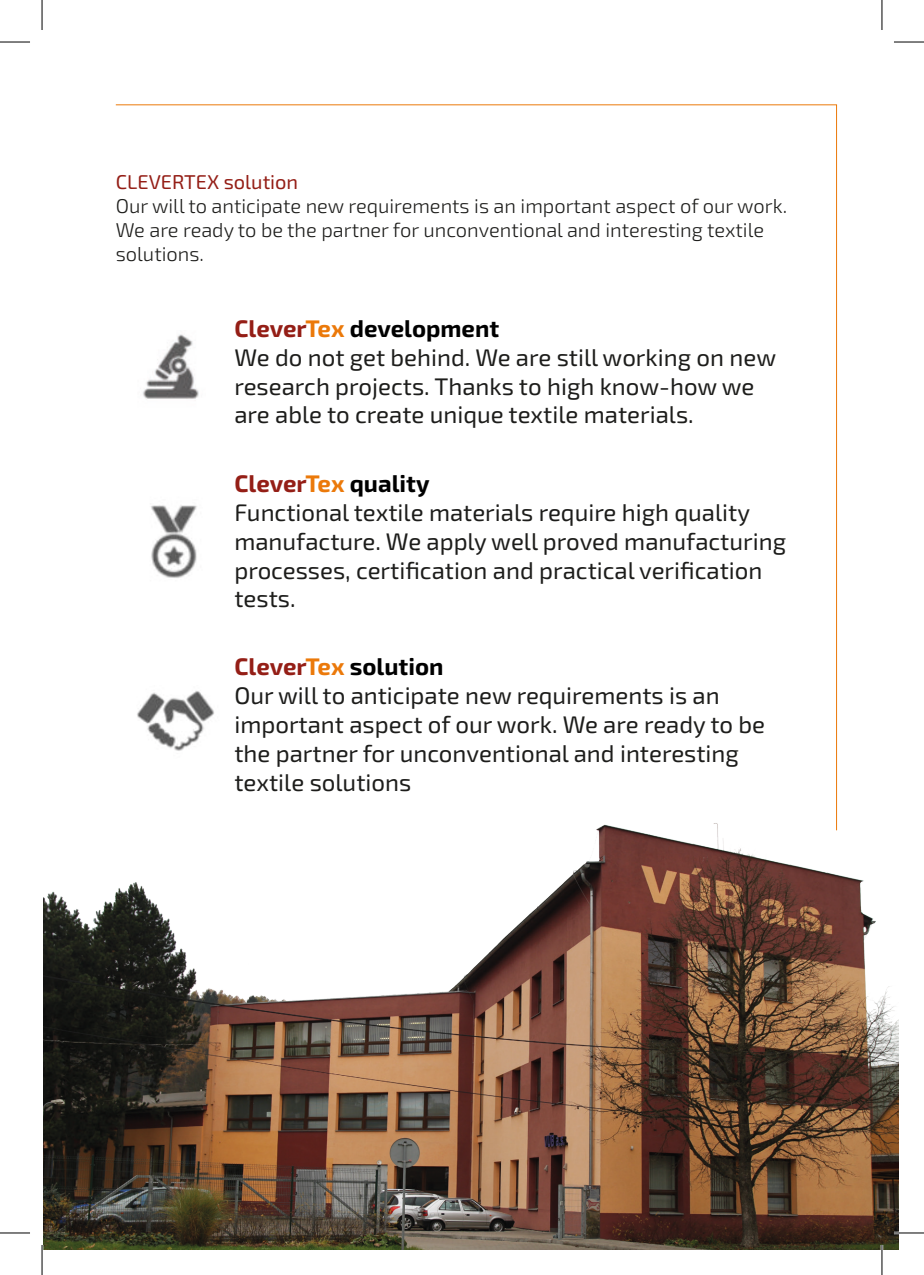
<style>
.page{position:relative;width:924px;height:1275px;background:#fff}
.page>*{position:absolute;margin:0;border:0;box-sizing:border-box;transform-origin:0 0}
.t1{font:24px/28.8px "Exo 2.0";color:#1d1d1b}
.t2{font:700 24px "Exo 2.0";color:#000}
.t3{font:300 20px/24px "Exo 2.0";color:#1d1d1b}
.t4{font:20px "Exo 2.0";color:#941e16}
.s1{color:#941e16}
.s2{color:#eb790a}
</style>
<div class="page">
<img style="left:43px;top:811px;width:855px;height:439px">
<svg style="left:115px;top:104px;width:722px;height:727px"></svg>
<hr style="left:893px;top:1231px;width:30px;height:3px;background:#fff">
<hr style="left:880px;top:1245px;width:2px;height:30px;background:#fff">
<hr style="left:0;top:42px;width:30px;height:1px;background:#000">
<hr style="left:893px;top:42px;width:30px;height:1px;background:#000">
<hr style="left:0;top:1232px;width:30px;height:1px;background:#000">
<hr style="left:893px;top:1232px;width:30px;height:1px;background:#000">
<hr style="left:42px;top:0;width:1px;height:30px;background:#000">
<hr style="left:42px;top:1245px;width:1px;height:30px;background:#000">
<hr style="left:881px;top:0;width:1px;height:30px;background:#000">
<hr style="left:881px;top:1245px;width:1px;height:30px;background:#000">
<p class="t4" style="left:116px;top:171px;width:184px">CLEVERTEX solution</p>
<p class="t3" style="left:116px;top:195px;width:672px">Our will to anticipate new requirements is an important aspect of our work.<br>We are ready to be the partner for unconventional and interesting textile solutions.</p>
<p class="t2" style="left:234px;top:314px;width:266px"><span class="s1">Clever</span><span class="s2">Tex</span> development</p>
<p class="t1" style="left:234px;top:343px;width:543px">We do not get behind. We are still working on new research projects. Thanks to high know-how we are able to create unique textile materials.</p>
<p class="t2" style="left:234px;top:469px;width:197px"><span class="s1">Clever</span><span class="s2">Tex</span> quality</p>
<p class="t1" style="left:234px;top:498px;width:553px">Functional textile materials require high quality manufacture. We apply well proved manufacturing processes, certification and practical verification tests.</p>
<p class="t2" style="left:234px;top:652px;width:210px"><span class="s1">Clever</span><span class="s2">Tex</span> solution</p>
<p class="t1" style="left:234px;top:682px;width:532px">Our will to anticipate new requirements is an important aspect of our work. We are ready to be the partner for unconventional and interesting textile solutions</p>
</div>
